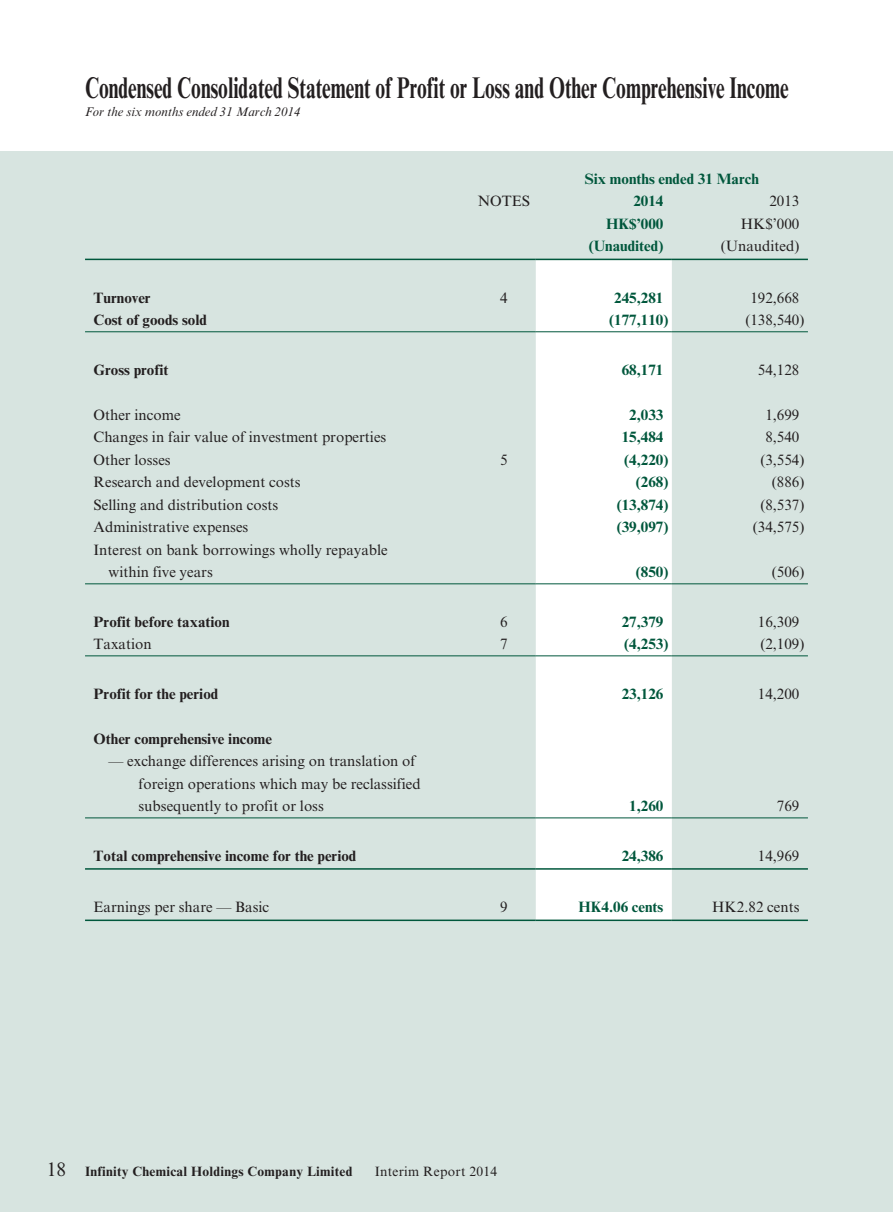
<style>
.page{position:relative;width:893px;height:1212px;background:#fff}
.page>*{position:absolute;margin:0;border:0;box-sizing:border-box;transform-origin:0 0}
.t1{font:700 30px "Times New Roman MT Std";color:#231f20;scale:.65 1}
.t2{font:15px/22.5px "Times New Roman MT Std";color:#231f20}
.t3{font:700 15px "Times New Roman MT Std";color:#00573c}
.t4{font:700 15px "Times New Roman MT Std";color:#231f20}
.t5{font:700 13.5px "Times New Roman MT Std";letter-spacing:.02em;color:#231f20}
.t6{font:13.5px "Times New Roman MT Std";letter-spacing:.02em;color:#231f20}
.t7{font:italic 12.75px "Times New Roman MT Std";color:#231f20}
.s1{font-weight:400;font-size:19.5px}
</style>
<div class="page">
<div style="left:0;top:151px;width:893px;height:1061px;background:#d7e4e0"></div>
<div style="left:536px;top:261px;width:136px;height:658px;background:#fff"></div>
<hr style="left:85px;top:259px;width:387px;height:1px;background:#00573c">
<hr style="left:472px;top:259px;width:64px;height:1px;background:#00573c">
<hr style="left:536px;top:259px;width:136px;height:1px;background:#00573c">
<hr style="left:672px;top:259px;width:136px;height:1px;background:#00573c">
<hr style="left:85px;top:331px;width:387px;height:1px;background:#00573c">
<hr style="left:472px;top:331px;width:64px;height:1px;background:#00573c">
<hr style="left:536px;top:331px;width:136px;height:1px;background:#00573c">
<hr style="left:672px;top:331px;width:136px;height:1px;background:#00573c">
<hr style="left:85px;top:583px;width:387px;height:1px;background:#00573c">
<hr style="left:472px;top:583px;width:64px;height:1px;background:#00573c">
<hr style="left:536px;top:583px;width:136px;height:1px;background:#00573c">
<hr style="left:672px;top:583px;width:136px;height:1px;background:#00573c">
<hr style="left:85px;top:655px;width:387px;height:1px;background:#00573c">
<hr style="left:472px;top:655px;width:64px;height:1px;background:#00573c">
<hr style="left:536px;top:655px;width:136px;height:1px;background:#00573c">
<hr style="left:672px;top:655px;width:136px;height:1px;background:#00573c">
<hr style="left:85px;top:817px;width:387px;height:1px;background:#00573c">
<hr style="left:472px;top:817px;width:64px;height:1px;background:#00573c">
<hr style="left:536px;top:817px;width:136px;height:1px;background:#00573c">
<hr style="left:672px;top:817px;width:136px;height:1px;background:#00573c">
<hr style="left:85px;top:868px;width:387px;height:2px;background:#00573c">
<hr style="left:472px;top:868px;width:64px;height:2px;background:#00573c">
<hr style="left:536px;top:868px;width:136px;height:2px;background:#00573c">
<hr style="left:672px;top:868px;width:136px;height:2px;background:#00573c">
<hr style="left:85px;top:919px;width:387px;height:2px;background:#00573c">
<hr style="left:472px;top:919px;width:64px;height:2px;background:#00573c">
<hr style="left:536px;top:919px;width:136px;height:2px;background:#00573c">
<hr style="left:672px;top:919px;width:136px;height:2px;background:#00573c">
<h1 class="t1" style="left:85px;top:69px;width:1084px">Condensed Consolidated Statement of Profit or Loss and Other Comprehensive Income</h1>
<p class="t7" style="left:85px;top:104px;width:217px">For the six months ended 31 March 2014</p>
<p class="t3" style="left:585px;top:169px;width:176px">Six months ended 31 March</p>
<p class="t2" style="left:478px;top:190px;width:54px">NOTES</p>
<p class="t3" style="left:633px;top:192px;width:31px">2014</p>
<p class="t2" style="left:769px;top:190px;width:31px">2013</p>
<p class="t3" style="left:606px;top:214px;width:59px">HK$’000</p>
<p class="t2" style="left:741px;top:212px;width:60px">HK$’000</p>
<p class="t3" style="left:589px;top:237px;width:76px">(Unaudited)</p>
<p class="t2" style="left:721px;top:235px;width:80px">(Unaudited)</p>
<p class="t4" style="left:94px;top:288px;width:59px">Turnover</p>
<p class="t2" style="left:500px;top:286px;width:9px">4</p>
<p class="t3" style="left:614px;top:288px;width:51px">245,281</p>
<p class="t2" style="left:750px;top:286px;width:51px">192,668</p>
<p class="t4" style="left:94px;top:311px;width:115px">Cost of goods sold</p>
<p class="t3" style="left:609px;top:311px;width:61px">(177,110)</p>
<p class="t2" style="left:745px;top:309px;width:61px">(138,540)</p>
<p class="t4" style="left:94px;top:360px;width:76px">Gross profit</p>
<p class="t3" style="left:622px;top:360px;width:43px">68,171</p>
<p class="t2" style="left:758px;top:358px;width:43px">54,128</p>
<p class="t2" style="left:94px;top:403px;width:89px">Other income</p>
<p class="t3" style="left:629px;top:405px;width:36px">2,033</p>
<p class="t2" style="left:765px;top:403px;width:36px">1,699</p>
<p class="t2" style="left:94px;top:426px;width:294px">Changes in fair value of investment properties</p>
<p class="t3" style="left:622px;top:428px;width:43px">15,484</p>
<p class="t2" style="left:765px;top:426px;width:36px">8,540</p>
<p class="t2" style="left:94px;top:448px;width:79px">Other losses</p>
<p class="t2" style="left:500px;top:448px;width:9px">5</p>
<p class="t3" style="left:624px;top:450px;width:46px">(4,220)</p>
<p class="t2" style="left:760px;top:448px;width:46px">(3,554)</p>
<p class="t2" style="left:94px;top:471px;width:209px">Research and development costs</p>
<p class="t3" style="left:636px;top:473px;width:34px">(268)</p>
<p class="t2" style="left:772px;top:471px;width:34px">(886)</p>
<p class="t2" style="left:94px;top:493px;width:186px">Selling and distribution costs</p>
<p class="t3" style="left:617px;top:495px;width:53px">(13,874)</p>
<p class="t2" style="left:760px;top:493px;width:46px">(8,537)</p>
<p class="t2" style="left:94px;top:516px;width:156px">Administrative expenses</p>
<p class="t3" style="left:617px;top:518px;width:53px">(39,097)</p>
<p class="t2" style="left:753px;top:516px;width:53px">(34,575)</p>
<p class="t2" style="left:109px;top:538px;width:281px;text-indent:-15px">Interest on bank borrowings wholly repayable within five years</p>
<p class="t3" style="left:636px;top:563px;width:34px">(850)</p>
<p class="t2" style="left:772px;top:561px;width:34px">(506)</p>
<p class="t4" style="left:94px;top:612px;width:138px">Profit before taxation</p>
<p class="t2" style="left:500px;top:610px;width:9px">6</p>
<p class="t3" style="left:622px;top:612px;width:43px">27,379</p>
<p class="t2" style="left:758px;top:610px;width:43px">16,309</p>
<p class="t2" style="left:94px;top:633px;width:60px">Taxation</p>
<p class="t2" style="left:500px;top:633px;width:9px">7</p>
<p class="t3" style="left:624px;top:635px;width:46px">(4,253)</p>
<p class="t2" style="left:760px;top:633px;width:46px">(2,109)</p>
<p class="t4" style="left:94px;top:684px;width:126px">Profit for the period</p>
<p class="t3" style="left:622px;top:684px;width:43px">23,126</p>
<p class="t2" style="left:758px;top:682px;width:43px">14,200</p>
<p class="t4" style="left:94px;top:729px;width:180px">Other comprehensive income</p>
<p class="t2" style="left:139px;top:750px;width:284px;text-indent:-30px">— exchange differences arising on translation of foreign operations which may be reclassified subsequently to profit or loss</p>
<p class="t3" style="left:629px;top:797px;width:36px">1,260</p>
<p class="t2" style="left:777px;top:795px;width:24px">769</p>
<p class="t4" style="left:94px;top:846px;width:264px">Total comprehensive income for the period</p>
<p class="t3" style="left:622px;top:846px;width:43px">24,386</p>
<p class="t2" style="left:758px;top:844px;width:43px">14,969</p>
<p class="t2" style="left:94px;top:896px;width:177px">Earnings per share — Basic</p>
<p class="t2" style="left:500px;top:896px;width:9px">9</p>
<p class="t3" style="left:578px;top:898px;width:86px">HK4.06 cents</p>
<p class="t2" style="left:712px;top:896px;width:89px">HK2.82 cents</p>
<p class="t5" style="left:47px;top:1163px;width:307px"><span class="s1">18</span> Infinity Chemical Holdings Company Limited</p>
<p class="t6" style="left:375px;top:1163px;width:124px">Interim Report 2014</p>
</div>
